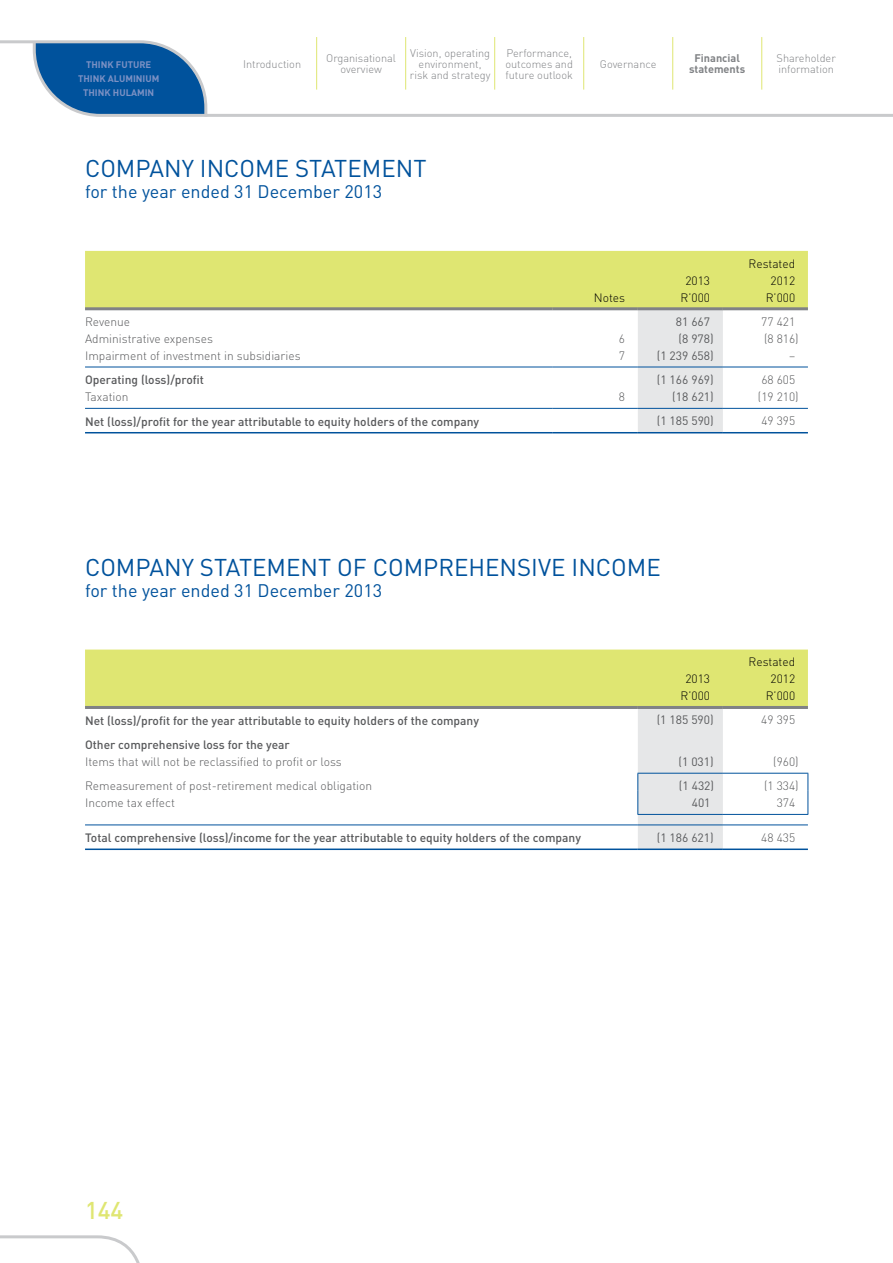
<style>
.page{position:relative;width:893px;height:1263px;background:#fff}
.page>*{position:absolute;margin:0;border:0;box-sizing:border-box;transform-origin:0 0}
.t1{font:24px "DIN";color:#00529c}
.t2{font:500 24px "DIN";color:#dfe672}
.t3{font:18px "DIN";color:#00529c}
.t4{font:500 12px "DIN";color:#58595b}
.t5{font:300 12px "DIN";color:#58595b}
.t6{font:12px "DIN";color:#58595b}
.t7{font:300 12px "DIN";color:#000}
.t8{font:300 10.95px/10.9px "DIN";color:#808285;text-align:center}
.t9{font:700 10.95px/10.9px "DIN";color:#808285;text-align:center}
.t10{font:700 9.45px/13.8px "DIN";color:#7c91c4;text-align:center}
</style>
<div class="page">
<svg style="left:0;top:1235px;width:140px;height:28px"></svg>
<hr style="left:316px;top:37px;width:1px;height:53px;background:#dfe672">
<hr style="left:405px;top:37px;width:1px;height:53px;background:#dfe672">
<hr style="left:494px;top:37px;width:1px;height:53px;background:#dfe672">
<hr style="left:583px;top:37px;width:1px;height:53px;background:#dfe672">
<hr style="left:672px;top:37px;width:1px;height:53px;background:#dfe672">
<hr style="left:761px;top:37px;width:1px;height:53px;background:#dfe672">
<svg style="left:209px;top:38px;width:684px;height:79px"></svg>
<svg style="left:0;top:40px;width:209px;height:77px"></svg>
<svg style="left:85px;top:251px;width:723px;height:181px"></svg>
<hr style="left:85px;top:307px;width:468px;height:3px;background:#808285">
<hr style="left:553px;top:307px;width:85px;height:3px;background:#808285">
<hr style="left:638px;top:307px;width:85px;height:3px;background:#808285">
<hr style="left:723px;top:307px;width:85px;height:3px;background:#808285">
<hr style="left:85px;top:408px;width:468px;height:1px;background:#00529c">
<hr style="left:553px;top:408px;width:85px;height:1px;background:#00529c">
<hr style="left:638px;top:408px;width:85px;height:1px;background:#00529c">
<hr style="left:723px;top:408px;width:85px;height:1px;background:#00529c">
<hr style="left:85px;top:432px;width:468px;height:1px;background:#00529c">
<hr style="left:553px;top:432px;width:85px;height:1px;background:#00529c">
<hr style="left:638px;top:432px;width:85px;height:1px;background:#00529c">
<hr style="left:723px;top:432px;width:85px;height:1px;background:#00529c">
<hr style="left:85px;top:367px;width:468px;height:1px;background:#00529c">
<hr style="left:553px;top:367px;width:85px;height:1px;background:#00529c">
<hr style="left:638px;top:367px;width:85px;height:1px;background:#00529c">
<hr style="left:723px;top:367px;width:85px;height:1px;background:#00529c">
<svg style="left:85px;top:649px;width:723px;height:199px"></svg>
<hr style="left:637px;top:814px;width:86px;height:1px;background:#00529c">
<hr style="left:723px;top:814px;width:85px;height:1px;background:#00529c">
<hr style="left:85px;top:848px;width:553px;height:2px;background:#00529c">
<hr style="left:638px;top:848px;width:85px;height:2px;background:#00529c">
<hr style="left:723px;top:848px;width:85px;height:2px;background:#00529c">
<p class="t10" style="left:78px;top:57px;width:83px">THINK FUTURE<br>THINK ALUMINIUM<br>THINK HULAMIN</p>
<p class="t8" style="left:243px;top:58px;width:60px">Introduction</p>
<p class="t8" style="left:326px;top:53px;width:71px">Organisational overview</p>
<p class="t8" style="left:410px;top:47px;width:82px">Vision, operating environment, risk and strategy</p>
<p class="t8" style="left:505px;top:47px;width:69px;text-align:justify">Performance, outcomes and future outlook</p>
<p class="t8" style="left:600px;top:58px;width:58px">Governance</p>
<p class="t9" style="left:689px;top:52px;width:58px">Financial statements</p>
<p class="t8" style="left:777px;top:53px;width:61px;text-align:left">Shareholder information</p>
<h1 class="t1" style="left:85px;top:153px;width:343px">COMPANY INCOME STATEMENT</h1>
<h2 class="t3" style="left:85px;top:181px;width:299px">for the year ended 31 December 2013</h2>
<p class="t7" style="left:749px;top:256px;width:48px">Restated</p>
<p class="t7" style="left:685px;top:273px;width:26px">2013</p>
<p class="t7" style="left:770px;top:273px;width:26px">2012</p>
<p class="t7" style="left:594px;top:290px;width:33px">Notes</p>
<p class="t7" style="left:681px;top:290px;width:31px">R’000</p>
<p class="t7" style="left:766px;top:290px;width:31px">R’000</p>
<p class="t5" style="left:85px;top:314px;width:47px">Revenue</p>
<p class="t6" style="left:676px;top:314px;width:36px">81 667</p>
<p class="t5" style="left:761px;top:314px;width:35px">77 421</p>
<p class="t5" style="left:85px;top:331px;width:129px">Administrative expenses</p>
<p class="t5" style="left:619px;top:331px;width:8px">6</p>
<p class="t6" style="left:678px;top:331px;width:37px">(8 978)</p>
<p class="t5" style="left:764px;top:331px;width:36px">(8 816)</p>
<p class="t5" style="left:85px;top:348px;width:217px">Impairment of investment in subsidiaries</p>
<p class="t5" style="left:619px;top:348px;width:8px">7</p>
<p class="t6" style="left:657px;top:348px;width:58px">(1 239 658)</p>
<p class="t5" style="left:789px;top:348px;width:8px">–</p>
<p class="t4" style="left:85px;top:372px;width:120px">Operating (loss)/profit</p>
<p class="t6" style="left:657px;top:372px;width:58px">(1 166 969)</p>
<p class="t5" style="left:761px;top:372px;width:35px">68 605</p>
<p class="t5" style="left:85px;top:389px;width:45px">Taxation</p>
<p class="t5" style="left:619px;top:389px;width:8px">8</p>
<p class="t6" style="left:672px;top:389px;width:43px">(18 621)</p>
<p class="t5" style="left:758px;top:389px;width:42px">(19 210)</p>
<p class="t4" style="left:85px;top:413px;width:395px">Net (loss)/profit for the year attributable to equity holders of the company</p>
<p class="t6" style="left:657px;top:413px;width:58px">(1 185 590)</p>
<p class="t5" style="left:761px;top:414px;width:35px">49 395</p>
<h1 class="t1" style="left:85px;top:552px;width:577px">COMPANY STATEMENT OF COMPREHENSIVE INCOME</h1>
<h2 class="t3" style="left:85px;top:579px;width:299px">for the year ended 31 December 2013</h2>
<p class="t7" style="left:749px;top:655px;width:48px">Restated</p>
<p class="t7" style="left:685px;top:672px;width:26px">2013</p>
<p class="t7" style="left:770px;top:672px;width:26px">2012</p>
<p class="t7" style="left:681px;top:688px;width:31px">R’000</p>
<p class="t7" style="left:766px;top:688px;width:31px">R’000</p>
<p class="t4" style="left:85px;top:713px;width:395px">Net (loss)/profit for the year attributable to equity holders of the company</p>
<p class="t6" style="left:657px;top:713px;width:58px">(1 185 590)</p>
<p class="t5" style="left:761px;top:713px;width:35px">49 395</p>
<p class="t4" style="left:85px;top:737px;width:206px">Other comprehensive loss for the year</p>
<p class="t5" style="left:85px;top:754px;width:258px">Items that will not be reclassified to profit or loss</p>
<p class="t6" style="left:678px;top:754px;width:37px">(1 031)</p>
<p class="t5" style="left:773px;top:754px;width:27px">(960)</p>
<p class="t5" style="left:85px;top:778px;width:289px">Remeasurement of post-retirement medical obligation</p>
<p class="t6" style="left:679px;top:778px;width:37px">(1 432)</p>
<p class="t5" style="left:764px;top:778px;width:36px">(1 334)</p>
<p class="t5" style="left:85px;top:795px;width:91px">Income tax effect</p>
<p class="t6" style="left:692px;top:795px;width:20px">401</p>
<p class="t5" style="left:777px;top:795px;width:20px">374</p>
<p class="t4" style="left:85px;top:830px;width:497px">Total comprehensive (loss)/income for the year attributable to equity holders of the company</p>
<p class="t6" style="left:657px;top:830px;width:58px">(1 186 621)</p>
<p class="t5" style="left:761px;top:830px;width:35px">48 435</p>
<h1 class="t2" style="left:85px;top:1195px;width:40px">144</h1>
</div>
